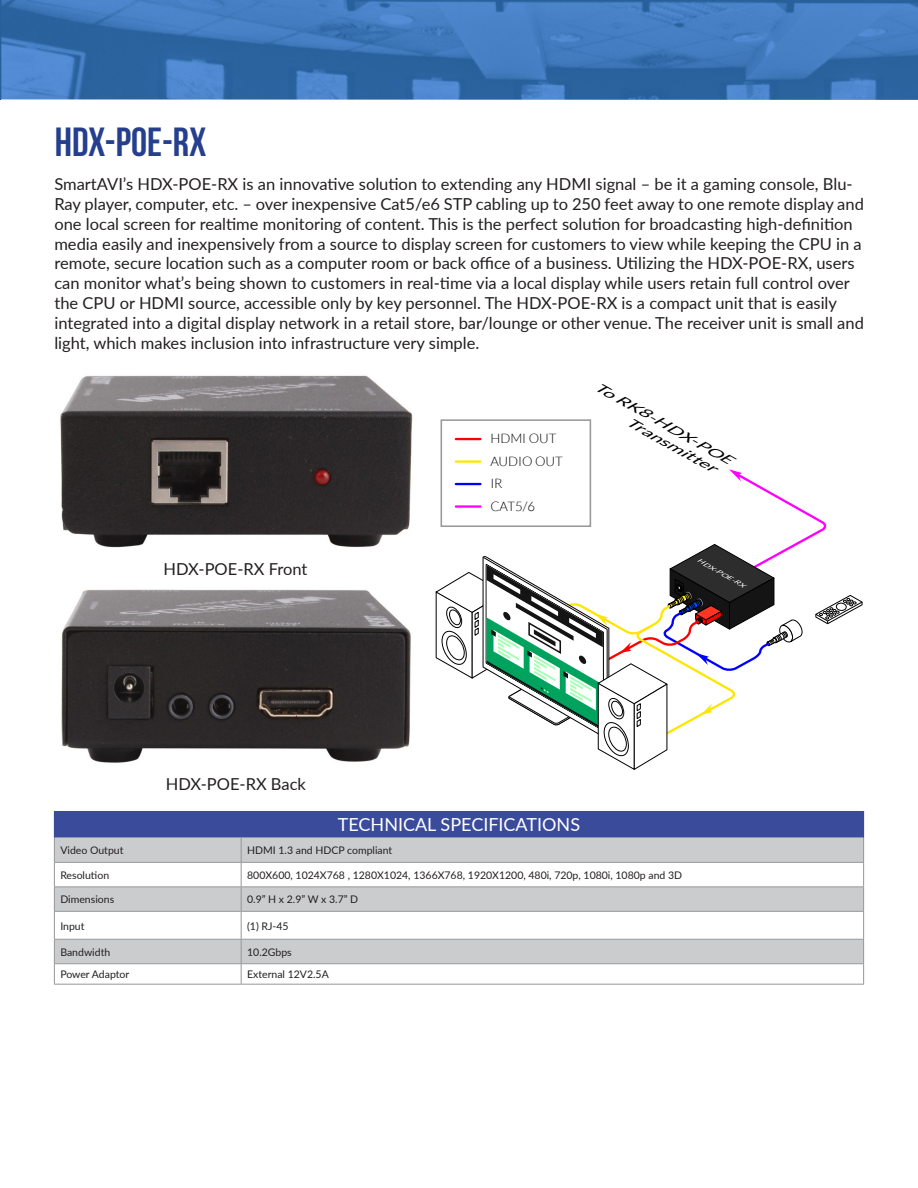
<style>
.page{position:relative;width:918px;height:1188px;background:#fff}
.page>*{position:absolute;margin:0;border:0;box-sizing:border-box;transform-origin:0 0}
.t1{font:700 40.5px "Bebas Neue";color:#253f8e}
.t2{font:18px "Lato";color:#fff}
.t3{font:16.5px/19.8px "Lato";color:#231f20}
.t4{font:300 13.2px/22.5px "Lato";color:#000}
.t5{font:italic 12.6px/15.3px "Lato";color:#000;scale:1.55 1}
.t6{font:10.5px "Lato";color:#231f20}
.t7{font:italic 5.7px "Lato";color:#fff;scale:1.52 1}
</style>
<div class="page">
<img style="left:0;top:0;width:918px;height:100px">
<img style="left:60px;top:375px;width:353px;height:173px">
<img style="left:61px;top:589px;width:350px;height:174px">
<div style="left:54px;top:811px;width:810px;height:26px;background:#3a4b9c"></div>
<div style="left:55px;top:837px;width:808px;height:25px;background:#cbccce"></div>
<svg style="left:55px;top:863px;width:808px;height:121px"></svg>
<hr style="left:54px;top:862px;width:187px;height:1px;background:#969696">
<hr style="left:241px;top:862px;width:623px;height:1px;background:#969696">
<hr style="left:54px;top:886px;width:187px;height:1px;background:#969696">
<hr style="left:241px;top:886px;width:623px;height:1px;background:#969696">
<hr style="left:54px;top:911px;width:187px;height:1px;background:#969696">
<hr style="left:241px;top:911px;width:623px;height:1px;background:#969696">
<hr style="left:54px;top:939px;width:187px;height:1px;background:#969696">
<hr style="left:241px;top:939px;width:623px;height:1px;background:#969696">
<hr style="left:54px;top:963px;width:187px;height:1px;background:#969696">
<hr style="left:241px;top:963px;width:623px;height:1px;background:#969696">
<svg style="left:241px;top:837px;width:1px;height:147px"></svg>
<hr style="left:54px;top:984px;width:187px;height:1px;background:#969696">
<hr style="left:241px;top:984px;width:623px;height:1px;background:#969696">
<svg style="left:54px;top:837px;width:1px;height:147px"></svg>
<svg style="left:863px;top:837px;width:1px;height:147px"></svg>
<div style="left:441px;top:419px;width:150px;height:108px;border:2px solid #999"></div>
<hr style="left:456px;top:438px;width:24px;height:2px;background:#f00">
<hr style="left:456px;top:460px;width:24px;height:3px;background:#ffe600">
<svg style="left:435px;top:469px;width:428px;height:301px"></svg>
<p class="t1" style="left:55px;top:119px;width:153px">HDX-POE-RX</p>
<p class="t3" style="left:54px;top:174px;width:811px">SmartAVI’s HDX-POE-RX is an innovative solution to extending any HDMI signal – be it a gaming console, Blu-Ray player, computer, etc. – over inexpensive Cat5/e6 STP cabling up to 250 feet away to one remote display and one local screen for realtime monitoring of content. This is the perfect solution for broadcasting high-definition media easily and inexpensively from a source to display screen for customers to view while keeping the CPU in a remote, secure location such as a computer room or back office of a business. Utilizing the HDX-POE-RX, users can monitor what’s being shown to customers in real-time via a local display while users retain full control over the CPU or HDMI source, accessible only by key personnel. The HDX-POE-RX is a compact unit that is easily integrated into a digital display network in a retail store, bar/lounge or other venue. The receiver unit is small and light, which makes inclusion into infrastructure very simple.</p>
<p class="t3" style="left:164px;top:558px;width:145px">HDX-POE-RX Front</p>
<p class="t4" style="left:490px;top:427px;width:74px">HDMI OUT<br>AUDIO OUT<br>IR<br>CAT5/6</p>
<p class="t5" style="left:638px;top:400px;width:73px;text-indent:-45px;rotate:29deg">To RK8-HDX-POE<br>Transmitter</p>
<p class="t7" style="left:699px;top:557px;width:37px;rotate:29deg">HDX-POE-RX</p>
<p class="t3" style="left:166px;top:773px;width:142px">HDX-POE-RX Back</p>
<p class="t2" style="left:338px;top:812px;width:244px">TECHNICAL SPECIFICATIONS</p>
<p class="t6" style="left:60px;top:843px;width:65px">Video Output</p>
<p class="t6" style="left:247px;top:843px;width:147px">HDMI 1.3 and HDCP compliant</p>
<p class="t6" style="left:60px;top:868px;width:50px">Resolution</p>
<p class="t6" style="left:247px;top:868px;width:437px">800X600, 1024X768 , 1280X1024, 1366X768, 1920X1200, 480i, 720p, 1080i, 1080p and 3D</p>
<p class="t6" style="left:60px;top:892px;width:55px">Dimensions</p>
<p class="t6" style="left:247px;top:892px;width:113px">0.9” H x 2.9” W x 3.7” D</p>
<p class="t6" style="left:60px;top:918px;width:26px">Input</p>
<p class="t6" style="left:247px;top:918px;width:43px">(1) RJ-45</p>
<p class="t6" style="left:60px;top:944px;width:51px">Bandwidth</p>
<p class="t6" style="left:247px;top:944px;width:46px">10.2Gbps</p>
<p class="t6" style="left:60px;top:967px;width:70px">Power Adaptor</p>
<p class="t6" style="left:247px;top:967px;width:83px">External 12V2.5A</p>
</div>
